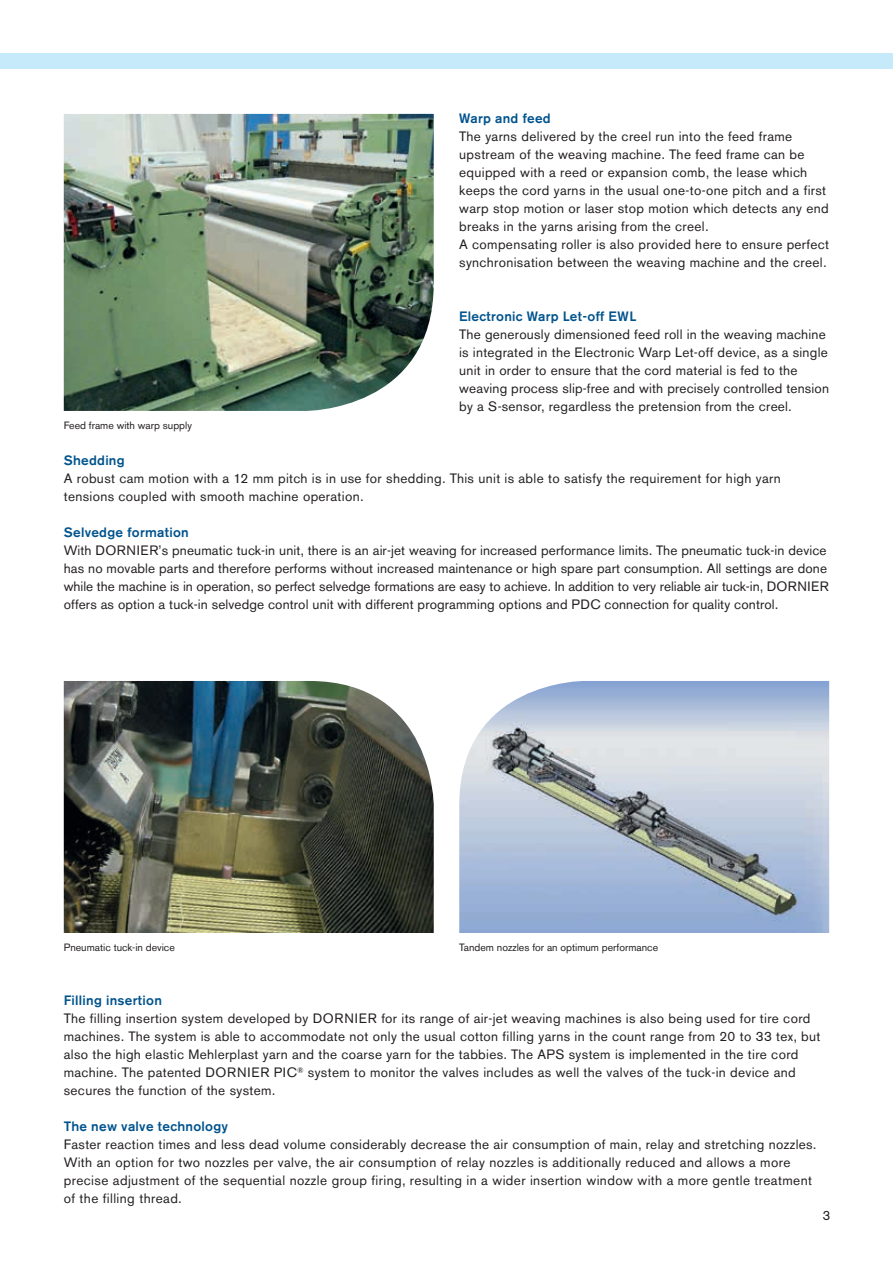
<style>
.page{position:relative;width:893px;height:1263px;background:#fff}
.page>*{position:absolute;margin:0;border:0;box-sizing:border-box;transform-origin:0 0}
.t1{font:13.5px/18px "Standard Grot BSK";letter-spacing:.025em;color:#231f20}
.t2{font:500 13.5px "Standard Grot BSK";letter-spacing:.02em;color:#00538d}
.t3{font:13.35px "Standard Grot BSK";color:#231f20;scale:.96 1}
.t4{font:10.5px "Standard Grot BSK";color:#231f20}
</style>
<div class="page">
<img style="left:64px;top:114px;width:370px;height:297px">
<img style="left:459px;top:681px;width:370px;height:252px">
<div style="left:0;top:53px;width:893px;height:16px;background:#c6eafa"></div>
<img style="left:64px;top:681px;width:370px;height:252px">
<p class="t2" style="left:459px;top:110px;width:93px">Warp and feed</p>
<p class="t1" style="left:459px;top:127px;width:371px">The yarns delivered by the creel run into the feed frame upstream of the weaving machine. The feed frame can be equipped with a reed or expansion comb, the lease which keeps the cord yarns in the usual one-to-one pitch and a first warp stop motion or laser stop motion which detects any end breaks in the yarns arising from the creel.<br>A compensating roller is also provided here to ensure perfect synchronisation between the weaving machine and the creel.</p>
<p class="t4" style="left:64px;top:419px;width:130px">Feed frame with warp supply</p>
<p class="t2" style="left:459px;top:308px;width:179px">Electronic Warp Let-off EWL</p>
<p class="t1" style="left:459px;top:325px;width:371px">The generously dimensioned feed roll in the weaving machine is integrated in the Electronic Warp Let-off device, as a single unit in order to ensure that the cord material is fed to the weaving process slip-free and with precisely controlled tension by a S-sensor, regardless the pretension from the creel.</p>
<p class="t2" style="left:64px;top:452px;width:62px">Shedding</p>
<p class="t1" style="left:64px;top:469px;width:718px">A robust cam motion with a 12 mm pitch is in use for shedding. This unit is able to satisfy the requirement for high yarn tensions coupled with smooth machine operation.</p>
<p class="t2" style="left:64px;top:524px;width:127px">Selvedge formation</p>
<p class="t1" style="left:64px;top:541px;width:767px">With DORNIER’s pneumatic tuck-in unit, there is an air-jet weaving for increased performance limits. The pneumatic tuck-in device has no movable parts and therefore performs without increased maintenance or high spare part consumption. All settings are done while the machine is in operation, so perfect selvedge formations are easy to achieve. In addition to very reliable air tuck-in, DORNIER offers as option a tuck-in selvedge control unit with different programming options and PDC connection for quality control.</p>
<p class="t4" style="left:64px;top:941px;width:113px">Pneumatic tuck-in device</p>
<p class="t4" style="left:459px;top:941px;width:200px">Tandem nozzles for an optimum performance</p>
<p class="t2" style="left:64px;top:992px;width:100px">Filling insertion</p>
<p class="t1" style="left:64px;top:1009px;width:758px">The filling insertion system developed by DORNIER for its range of air-jet weaving machines is also being used for tire cord machines. The system is able to accommodate not only the usual cotton filling yarns in the count range from 20 to 33 tex, but also the high elastic Mehlerplast yarn and the coarse yarn for the tabbies. The APS system is implemented in the tire cord machine. The patented DORNIER PIC<sup>®</sup> system to monitor the valves includes as well the valves of the tuck-in device and secures the function of the system.</p>
<p class="t2" style="left:64px;top:1118px;width:166px">The new valve technology</p>
<p class="t1" style="left:64px;top:1135px;width:754px">Faster reaction times and less dead volume considerably decrease the air consumption of main, relay and stretching nozzles.<br>With an option for two nozzles per valve, the air consumption of relay nozzles is additionally reduced and allows a more precise adjustment of the sequential nozzle group firing, resulting in a wider insertion window with a more gentle treatment of the filling thread.</p>
<p class="t3" style="left:823px;top:1207px;width:9px">3</p>
</div>
